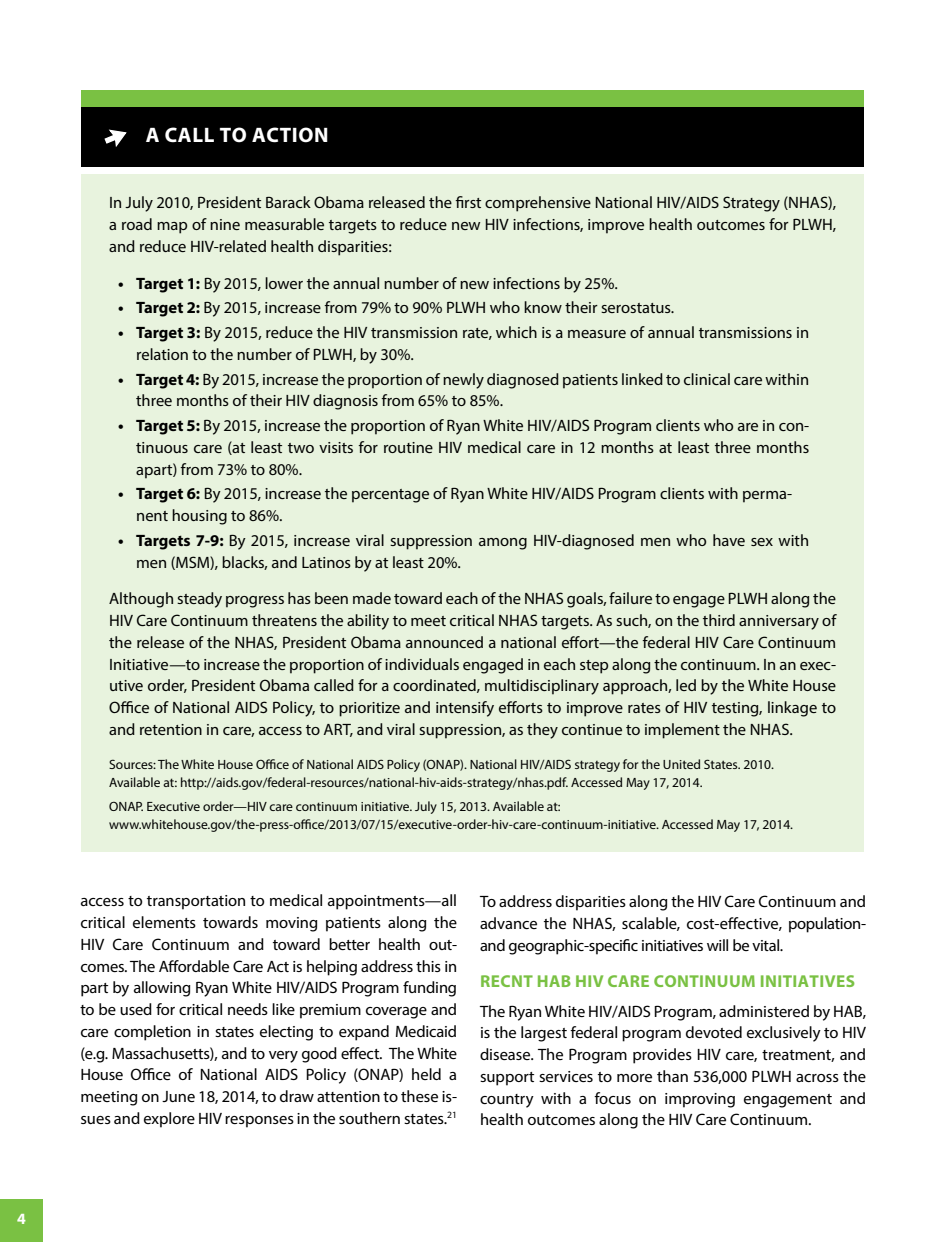
<style>
.page{position:relative;width:945px;height:1242px;background:#fff}
.page>*{position:absolute;margin:0;border:0;box-sizing:border-box;transform-origin:0 0}
.t1{font:700 21px "Myriad Pro";letter-spacing:.03em;color:#fff}
.t2{font:700 17.25px "Myriad Pro";letter-spacing:.025em;color:#7ac143}
.t3{font:16.5px/21.8px "Myriad Pro";color:#000;text-align:justify}
.t4{font:700 15.75px "Myriad Pro";color:#fff}
.t5{font:13.5px/18px "Myriad Pro";color:#000}
.s1{font-weight:700}
</style>
<div class="page">
<div style="left:0;top:1200px;width:42px;height:42px;background:#7ac143"></div>
<div style="left:81px;top:107px;width:783px;height:60px;background:#000"></div>
<svg style="left:104px;top:129px;width:23px;height:18px"></svg>
<div style="left:81px;top:91px;width:783px;height:16px;background:#7ac143"></div>
<div style="left:81px;top:174px;width:783px;height:677px;background:#e8f3de"></div>
<p class="t4" style="left:17px;top:1208px;width:10px">4</p>
<h1 class="t1" style="left:146px;top:121px;width:184px">A CALL TO ACTION</h1>
<p class="t3" style="left:109px;top:192px;width:729px">In July 2010, President Barack obama released the first comprehensive national HIV/AIDS Strategy (nHAS), a road map of nine measurable targets to reduce new HIV infections, improve health outcomes for PLWH, and reduce HIV-related health disparities:</p>
<p class="t3" style="left:118px;top:272px;width:501px"><span class="s1">• target 1:</span> By 2015, lower the annual number of new infections by 25%.</p>
<p class="t3" style="left:118px;top:297px;width:558px"><span class="s1">• target 2:</span> By 2015, increase from 79% to 90% PLWH who know their serostatus.</p>
<p class="t3" style="left:136px;top:321px;width:675px;text-indent:-18px"><span class="s1">• target 3:</span> By 2015, reduce the HIV transmission rate, which is a measure of annual transmissions in relation to the number of PLWH, by 30%.</p>
<p class="t3" style="left:136px;top:368px;width:675px;text-indent:-18px"><span class="s1">• target 4:</span> By 2015, increase the proportion of newly diagnosed patients linked to clinical care within three months of their HIV diagnosis from 65% to 85%.</p>
<p class="t3" style="left:136px;top:414px;width:675px;text-indent:-18px"><span class="s1">• target 5:</span> By 2015, increase the proportion of Ryan White HIV/AIDS Program clients who are in con&shy;tinuous care (at least two visits for routine HIV medical care in 12 months at least three months apart) from 73% to 80%.</p>
<p class="t3" style="left:136px;top:483px;width:657px;text-indent:-18px"><span class="s1">• target 6:</span> By 2015, increase the percentage of Ryan White HIV/AIDS Program clients with perma&shy;nent housing to 86%.</p>
<p class="t3" style="left:136px;top:529px;width:675px;text-indent:-18px"><span class="s1">• targets 7-9:</span> By 2015, increase viral suppression among HIV-diagnosed men who have sex with men (MSM), blacks, and Latinos by at least 20%.</p>
<p class="t3" style="left:109px;top:588px;width:729px">Although steady progress has been made toward each of the NHAS goals, failure to engage PLWH along the HIV Care Continuum threatens the ability to meet critical NHAS targets. As such, on the third anniversary of the release of the nHAS, President obama announced a national effort—the federal HIV Care Continuum Initiative—to increase the proportion of individuals engaged in each step along the continuum. In an exec&shy;utive order, President Obama called for a coordinated, multidisciplinary approach, led by the White House Office of National AIDS Policy, to prioritize and intensify efforts to improve rates of HIV testing, linkage to and retention in care, access to ART, and viral suppression, as they continue to implement the NHAS.</p>
<p class="t5" style="left:109px;top:756px;width:666px">Sources: The White House Office of National AIDS Policy (ONAP). National HIV/AIDS strategy for the United States. 2010.<br>Available at: http://aids.gov/federal-resources/national-hiv-aids-strategy/nhas.pdf. Accessed May 17, 2014.</p>
<p class="t5" style="left:109px;top:798px;width:685px">onAP. Executive order—HIV care continuum initiative. July 15, 2013. Available at: www.whitehouse.gov/the-press-office/2013/07/15/executive-order-hiv-care-continuum-initiative. Accessed May 17, 2014.</p>
<p class="t3" style="left:80px;top:890px;width:378px">access to transportation to medical appointments—all critical elements towards moving patients along the HIV Care Continuum and toward better health out&shy;comes. The Affordable Care Act is helping address this in part by allowing Ryan White HIV/AIDS Program funding to be used for critical needs like premium coverage and care completion in states electing to expand Medicaid (e.g. Massachusetts), and to very good effect. The White House Office of National AIDS Policy (ONAP) held a meeting on June 18, 2014, to draw attention to these is&shy;sues and explore HIV responses in the southern states.<sup>21</sup></p>
<p class="t3" style="left:480px;top:890px;width:388px">To address disparities along the HIV Care Continuum and advance the NHAS, scalable, cost-effective, population&shy;and geographic-specific initiatives will be vital.</p>
<h2 class="t2" style="left:480px;top:970px;width:376px">RECNT HAB HIV CARE CONTINUUM INITIATIVES</h2>
<p class="t3" style="left:480px;top:1000px;width:388px">The Ryan White HIV/AIDS Program, administered by HAB, is the largest federal program devoted exclusively to HIV disease. The Program provides HIV care, treatment, and support services to more than 536,000 PLWH across the country with a focus on improving engagement and health outcomes along the HIV Care Continuum.</p>
</div>
